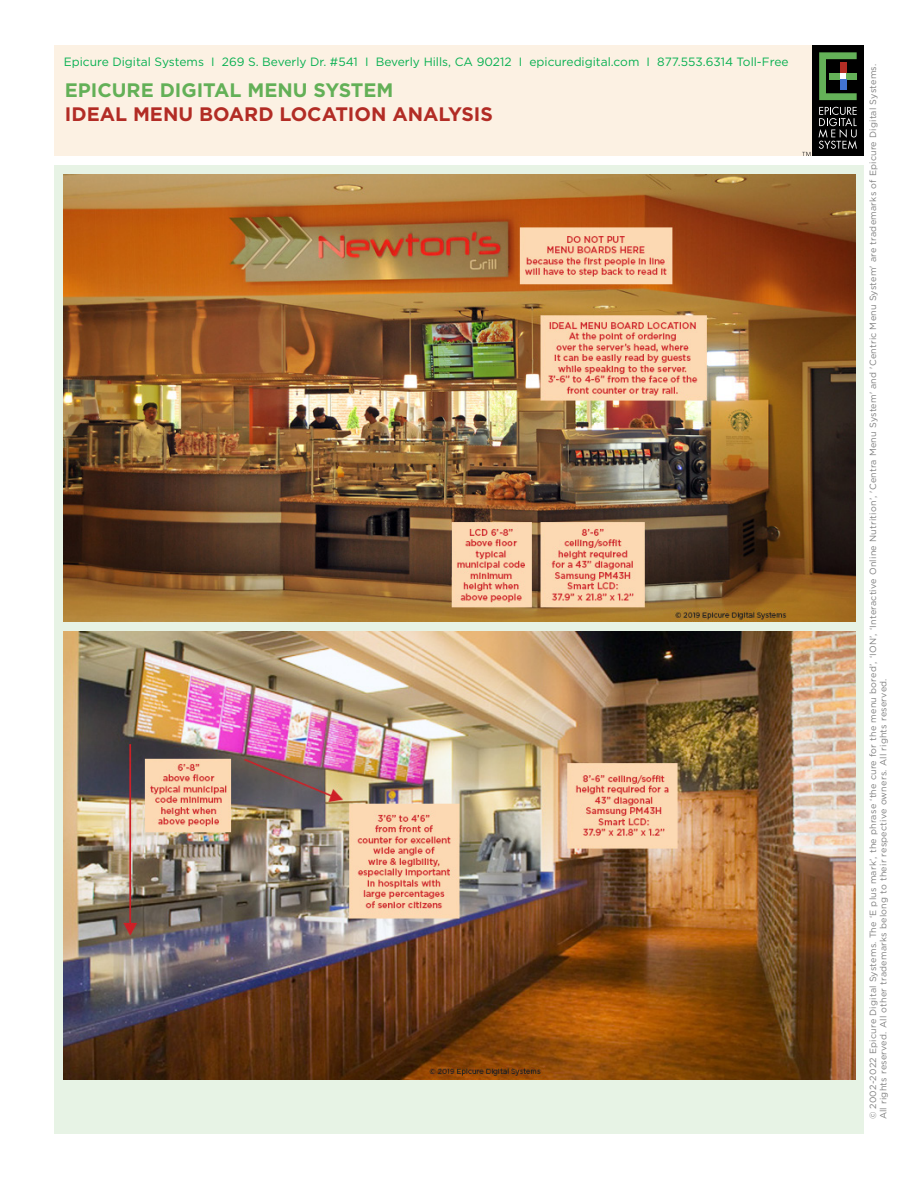
<style>
.page{position:relative;width:918px;height:1188px;background:#fff}
.page>*{position:absolute;margin:0;border:0;box-sizing:border-box;transform-origin:0 0}
.t1{font:700 19.5px "Gotham";color:#b22c25}
.t2{font:700 19.5px "Gotham";color:#63b057}
.t3{font:12px "Gotham";color:#07b051}
.t4{font:9px/10.5px "Gotham";letter-spacing:.025em;color:#808080}
</style>
<div class="page">
<div style="left:54px;top:165px;width:810px;height:969px;background:#e7f3e5"></div>
<img style="left:63px;top:174px;width:792px;height:448px">
<img style="left:63px;top:632px;width:792px;height:447px">
<div style="left:54px;top:45px;width:758px;height:111px;background:#fcf1e3"></div>
<div style="left:812px;top:45px;width:52px;height:111px;background:#000"></div>
<svg style="left:819px;top:52px;width:38px;height:48px"></svg>
<svg style="left:819px;top:107px;width:38px;height:42px"></svg>
<svg style="left:802px;top:152px;width:8px;height:4px"></svg>
<h2 class="t3" style="left:64px;top:54px;width:726px">Epicure Digital Systems I 269 S. Beverly Dr. #541 I Beverly Hills, CA 90212 I epicuredigital.com I 877.553.6314 Toll-Free</h2>
<h1 class="t2" style="left:65px;top:77px;width:330px">EPICURE DIGITAL MENU SYSTEM</h1>
<h1 class="t1" style="left:65px;top:101px;width:430px">IDEAL MENU BOARD LOCATION ANALYSIS</h1>
<p class="t4" style="left:867px;top:1119px;width:1057px;rotate:-90deg">© 2002-2022 Epicure Digital Systems. The ‘E plus mark’, the phrase ‘the cure for the menu bored’, ‘ION’, ‘Interactive Online Nutrition’, 'Centra Menu System' and 'Centric Menu System' are trademarks of Epicure Digital Systems.<br>All rights reserved. All other trademarks belong to their respective owners. All rights reserved.</p>
</div>
